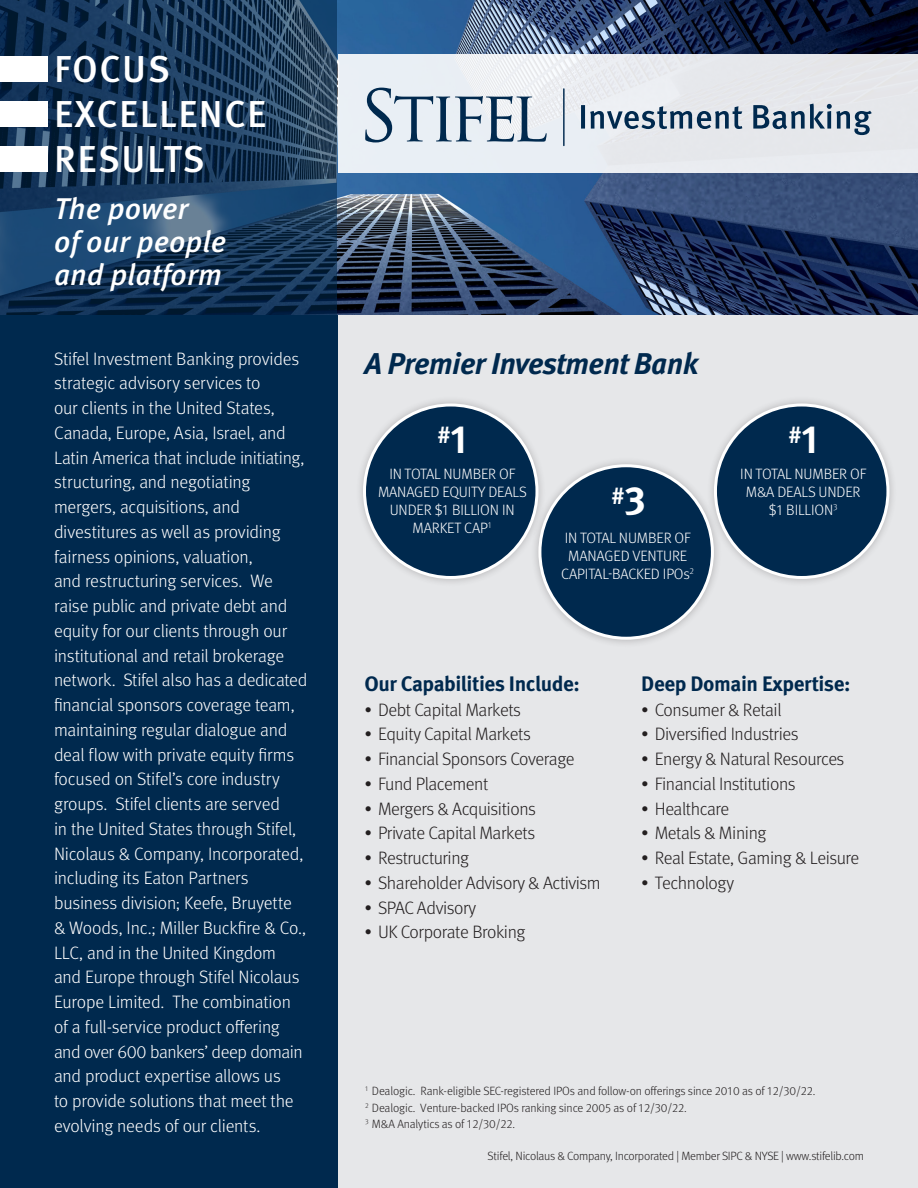
<style>
.page{position:relative;width:918px;height:1188px;background:#fff}
.page>*{position:absolute;margin:0;border:0;box-sizing:border-box;transform-origin:0 0}
.t1{font:500 37.5px "Meta OT";letter-spacing:.04em;color:#fff}
.t2{font:italic 500 30px/33px "Meta OT";color:#fff}
.t3{font:italic 700 30px "Meta OT";letter-spacing:-.02em;color:#00294e}
.t4{font:700 23.1px "Meta OT";color:#fff}
.t5{font:700 21px "Meta OT";letter-spacing:-.02em;color:#00294e}
.t6{font:300 18px/24.8px "Meta OT";letter-spacing:-.015em;color:#fff}
.t7{font:300 18px "Meta OT";letter-spacing:-.02em;color:#231f20}
.t8{font:300 15px/18px "Meta OT";letter-spacing:-.01em;color:#fff;text-align:center}
.t9{font:300 12px "Meta OT";letter-spacing:-.015em;color:#231f20}
.s1{font-size:39.6px}
</style>
<div class="page">
<div style="left:322px;top:299px;width:596px;height:889px;background:#e6e7e9"></div>
<div style="left:0;top:0;width:338px;height:1188px;background:#00294e"></div>
<img style="left:338px;top:0;width:580px;height:314px">
<div style="left:338px;top:54px;width:580px;height:118px;background:#e9ecf0"></div>
<div style="left:355px;top:395px;width:191px;height:192px;background:#231f20;opacity:.25"></div>
<div style="left:364px;top:405px;width:173px;height:173px;background:#00294e;border-radius:50%"></div>
<div style="left:530px;top:456px;width:192px;height:192px;background:#231f20;opacity:.25"></div>
<div style="left:540px;top:466px;width:172px;height:172px;background:#00294e;border-radius:50%"></div>
<div style="left:706px;top:395px;width:191px;height:192px;background:#231f20;opacity:.25"></div>
<div style="left:715px;top:405px;width:173px;height:173px;background:#00294e;border-radius:50%"></div>
<hr style="left:563px;top:88px;width:2px;height:58px;background:#00294e">
<svg style="left:365px;top:88px;width:182px;height:54px;background:#b5c2ce"></svg>
<svg style="left:581px;top:104px;width:291px;height:31px;background:#a7b4c1"></svg>
<svg style="left:0;top:0;width:338px;height:315px;background:#1a3a5b"></svg>
<div style="left:0;top:56px;width:47px;height:26px;background:#fff"></div>
<div style="left:0;top:101px;width:47px;height:26px;background:#fff"></div>
<div style="left:0;top:146px;width:47px;height:26px;background:#fff"></div>
<p class="t1" style="left:54px;top:46px;width:117px">FOCUS</p>
<p class="t1" style="left:54px;top:91px;width:214px">EXCELLENCE</p>
<p class="t1" style="left:54px;top:136px;width:152px">RESULTS</p>
<p class="t2" style="left:54px;top:192px;width:174px">The power<br>of our people and platform</p>
<p class="t6" style="left:54px;top:346px;width:255px">Stifel Investment Banking provides strategic advisory services to<br>our clients in the United States, Canada, Europe, Asia, Israel, and Latin America that include initiating, structuring, and negotiating mergers, acquisitions, and divestitures as well as providing fairness opinions, valuation,<br>and restructuring services. We raise public and private debt and equity for our clients through our institutional and retail brokerage network. Stifel also has a dedicated financial sponsors coverage team, maintaining regular dialogue and deal flow with private equity firms focused on Stifel’s core industry groups. Stifel clients are served<br>in the United States through Stifel, Nicolaus &amp; Company, Incorporated, including its Eaton Partners business division; Keefe, Bruyette &amp; Woods, Inc.; Miller Buckfire &amp; Co., LLC, and in the United Kingdom and Europe through Stifel Nicolaus Europe Limited. The combination of a full-service product offering and over 600 bankers’ deep domain and product expertise allows us<br>to provide solutions that meet the evolving needs of our clients.</p>
<p class="t3" style="left:364px;top:345px;width:335px">A Premier Investment Bank</p>
<p class="t4" style="left:437px;top:420px;width:31px">#<span class="s1">1</span></p>
<p class="t8" style="left:378px;top:465px;width:150px">IN TOTAL NUMBER OF<br>MANAGED EQUITY DEALS<br>UNDER $1 BILLION IN<br>MARKET CAP<sup>1</sup></p>
<p class="t4" style="left:611px;top:481px;width:36px">#<span class="s1">3</span></p>
<p class="t8" style="left:561px;top:529px;width:134px">IN TOTAL NUMBER OF<br>MANAGED VENTURE<br>CAPITAL-BACKED IPOs<sup>2</sup></p>
<p class="t4" style="left:788px;top:420px;width:31px">#<span class="s1">1</span></p>
<p class="t8" style="left:740px;top:465px;width:127px">IN TOTAL NUMBER OF<br>M&amp;A DEALS UNDER $1 BILLION<sup>3</sup></p>
<p class="t5" style="left:364px;top:670px;width:217px">Our Capabilities Include:</p>
<p class="t7" style="left:364px;top:699px;width:158px">• Debt Capital Markets</p>
<p class="t7" style="left:364px;top:724px;width:168px">• Equity Capital Markets</p>
<p class="t7" style="left:364px;top:748px;width:212px">• Financial Sponsors Coverage</p>
<p class="t7" style="left:364px;top:773px;width:125px">• Fund Placement</p>
<p class="t7" style="left:364px;top:798px;width:173px">• Mergers &amp; Acquisitions</p>
<p class="t7" style="left:364px;top:823px;width:172px">• Private Capital Markets</p>
<p class="t7" style="left:364px;top:847px;width:106px">• Restructuring</p>
<p class="t7" style="left:364px;top:872px;width:238px">• Shareholder Advisory &amp; Activism</p>
<p class="t7" style="left:364px;top:897px;width:113px">• SPAC Advisory</p>
<p class="t7" style="left:364px;top:922px;width:163px">• UK Corporate Broking</p>
<p class="t5" style="left:641px;top:670px;width:211px">Deep Domain Expertise:</p>
<p class="t7" style="left:641px;top:699px;width:142px">• Consumer &amp; Retail</p>
<p class="t7" style="left:641px;top:724px;width:159px">• Diversified Industries</p>
<p class="t7" style="left:641px;top:748px;width:205px">• Energy &amp; Natural Resources</p>
<p class="t7" style="left:641px;top:773px;width:156px">• Financial Institutions</p>
<p class="t7" style="left:641px;top:798px;width:90px">• Healthcare</p>
<p class="t7" style="left:641px;top:823px;width:127px">• Metals &amp; Mining</p>
<p class="t7" style="left:641px;top:847px;width:220px">• Real Estate, Gaming &amp; Leisure</p>
<p class="t7" style="left:641px;top:872px;width:94px">• Technology</p>
<p class="t9" style="left:365px;top:1084px;width:452px"><sup>1</sup> Dealogic. Rank-eligible SEC-registered IPOs and follow-on offerings since 2010 as of 12/30/22.</p>
<p class="t9" style="left:365px;top:1100px;width:323px"><sup>2</sup> Dealogic. Venture-backed IPOs ranking since 2005 as of 12/30/22.</p>
<p class="t9" style="left:365px;top:1117px;width:152px"><sup>3</sup> M&amp;A Analytics as of 12/30/22.</p>
<p class="t9" style="left:488px;top:1148px;width:378px">Stifel, Nicolaus &amp; Company, Incorporated | Member SIPC &amp; NYSE | www.stifelib.com</p>
</div>
